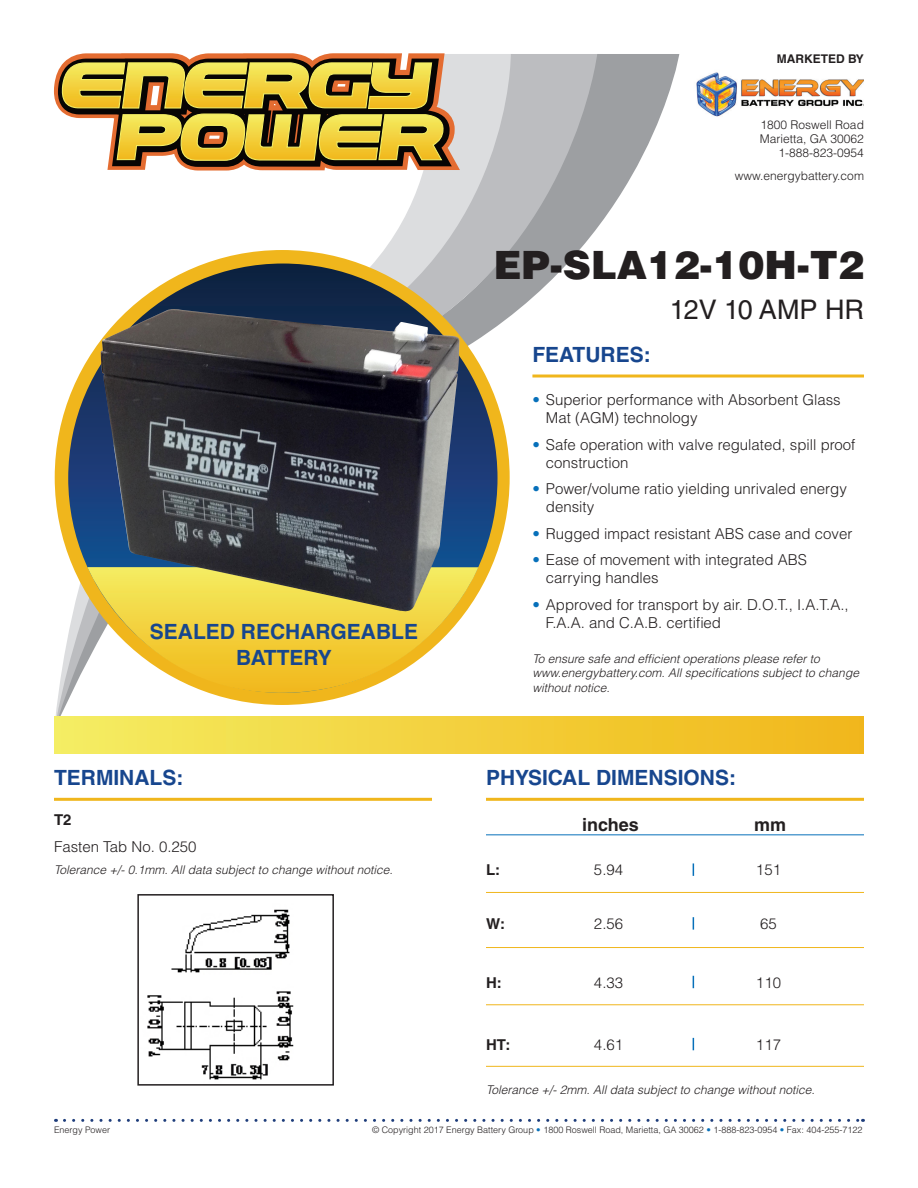
<style>
.page{position:relative;width:918px;height:1188px;background:#fff}
.page>*{position:absolute;margin:0;border:0;box-sizing:border-box;transform-origin:0 0}
.headline{font:900 39px "Helvetica LT Std";color:#231f20}
.Headline_Specs{font:27px "Helvetica LT Std";color:#231f20}
.Subhead{font:700 21px/25.2px "Helvetica LT Std";color:#17468e;text-align:center}
.t1{font:700 18px "Helvetica LT Std";color:#231f20}
.t2{font:300 15px/18px "Helvetica LT Std";color:#231f20}
.t3{font:700 15px "Helvetica LT Std";color:#231f20}
.Note{font:italic 300 12px/14.4px "Helvetica LT Std";color:#231f20}
.t4{font:300 12px/14.4px "Helvetica LT Std";color:#231f20;text-align:right}
.t5{font:700 12px "Helvetica LT Std";color:#231f20}
.t6{font:300 9px "Helvetica LT Std";color:#231f20}
.s1{color:#0770ba}
</style>
<div class="page">
<svg style="left:55px;top:54px;width:624px;height:662px"></svg>
<hr style="left:486px;top:798px;width:378px;height:3px;background:#f0b61c">
<hr style="left:54px;top:798px;width:378px;height:3px;background:#f0b61c">
<div style="left:55px;top:716px;width:809px;height:38px;background:linear-gradient(to right,#f4ed62,#f1b619)"></div>
<div style="left:55px;top:250px;width:455px;height:455px;background:#f0b61c;border-radius:50%"></div>
<svg style="left:68px;top:264px;width:430px;height:429px;background:#153361"></svg>
<svg style="left:87px;top:567px;width:391px;height:128px"></svg>
<hr style="left:532px;top:375px;width:332px;height:3px;background:#f0b61c">
<svg style="left:64px;top:1119px;width:799px;height:3px"></svg>
<svg style="left:54px;top:53px;width:406px;height:118px"></svg>
<svg style="left:58px;top:58px;width:394px;height:109px;background:#b09742"></svg>
<img style="left:696px;top:72px;width:168px;height:45px">
<hr style="left:486px;top:834px;width:378px;height:1px;background:#0770ba">
<hr style="left:486px;top:892px;width:378px;height:1px;background:#f0b61c">
<hr style="left:486px;top:947px;width:378px;height:1px;background:#f0b61c">
<hr style="left:486px;top:1004px;width:378px;height:1px;background:#f0b61c">
<hr style="left:486px;top:1066px;width:378px;height:1px;background:#f0b61c">
<svg style="left:693px;top:976px;width:1px;height:12px"></svg>
<svg style="left:693px;top:1038px;width:1px;height:12px"></svg>
<svg style="left:693px;top:917px;width:1px;height:13px"></svg>
<svg style="left:693px;top:863px;width:1px;height:13px"></svg>
<img style="left:101px;top:309px;width:359px;height:303px">
<img style="left:147px;top:909px;width:147px;height:171px">
<div style="left:137px;top:894px;width:197px;height:192px;border:2px solid #231f20"></div>
<p class="t5" style="left:777px;top:52px;width:89px">MARKETED BY</p>
<p class="Subhead" style="left:150px;top:619px;width:270px">SEALED RECHARGEABLE<br>BATTERY</p>
<p class="t4" style="left:760px;top:117px;width:106px">1800 Roswell Road<br>Marietta, GA 30062<br>1-888-823-0954</p>
<p class="t4" style="left:735px;top:169px;width:131px">www.energybattery.com</p>
<p class="headline" style="left:494px;top:239px;width:372px">EP-SLA12-10H-T2</p>
<p class="Headline_Specs" style="left:670px;top:294px;width:196px">12V 10 AMP HR</p>
<p class="Subhead" style="left:532px;top:341px;width:120px">FEATURES:</p>
<p class="t2" style="left:546px;top:391px;width:296px;text-indent:-14px"><span class="s1">•</span> Superior performance with Absorbent Glass<br>Mat (AGM) technology</p>
<p class="t2" style="left:546px;top:435px;width:311px;text-indent:-14px"><span class="s1">•</span> Safe operation with valve regulated, spill proof construction</p>
<p class="t2" style="left:546px;top:480px;width:302px;text-indent:-14px"><span class="s1">•</span> Power/volume ratio yielding unrivaled energy density</p>
<p class="t2" style="left:532px;top:524px;width:322px"><span class="s1">•</span> Rugged impact resistant ABS case and cover</p>
<p class="t2" style="left:546px;top:551px;width:262px;text-indent:-14px"><span class="s1">•</span> Ease of movement with integrated ABS carrying handles</p>
<p class="t2" style="left:546px;top:595px;width:304px;text-indent:-14px"><span class="s1">•</span> Approved for transport by air. D.O.T., I.A.T.A.,<br>F.A.A. and C.A.B. certified</p>
<p class="Note" style="left:532px;top:652px;width:328px">To ensure safe and efficient operations please refer to www.energybattery.com. All specifications subject to change without notice.</p>
<p class="Subhead" style="left:54px;top:765px;width:131px">TERMINALS:</p>
<p class="Subhead" style="left:486px;top:765px;width:252px">PHYSICAL DIMENSIONS:</p>
<p class="t3" style="left:54px;top:811px;width:19px">T2</p>
<p class="t2" style="left:54px;top:837px;width:144px">Fasten Tab No. 0.250</p>
<p class="Note" style="left:54px;top:863px;width:340px">Tolerance +/- 0.1mm. All data subject to change without notice.</p>
<p class="t1" style="left:582px;top:813px;width:58px">inches</p>
<p class="t1" style="left:754px;top:813px;width:34px">mm</p>
<p class="t3" style="left:486px;top:860px;width:16px">L:</p>
<p class="t2" style="left:594px;top:860px;width:31px">5.94</p>
<p class="t2" style="left:756px;top:860px;width:27px">151</p>
<p class="t3" style="left:486px;top:914px;width:21px">W:</p>
<p class="t2" style="left:594px;top:914px;width:31px">2.56</p>
<p class="t2" style="left:760px;top:914px;width:18px">65</p>
<p class="t3" style="left:486px;top:973px;width:17px">H:</p>
<p class="t2" style="left:594px;top:973px;width:31px">4.33</p>
<p class="t2" style="left:756px;top:973px;width:27px">110</p>
<p class="t3" style="left:486px;top:1035px;width:26px">HT:</p>
<p class="t2" style="left:594px;top:1035px;width:31px">4.61</p>
<p class="t2" style="left:756px;top:1035px;width:27px">117</p>
<p class="Note" style="left:486px;top:1083px;width:330px">Tolerance +/- 2mm. All data subject to change without notice.</p>
<p class="t6" style="left:54px;top:1124px;width:58px">Energy Power</p>
<p class="t6" style="left:372px;top:1124px;width:492px">© Copyright 2017 Energy Battery Group <span class="s1">•</span> 1800 Roswell Road, Marietta, GA 30062 <span class="s1">•</span> 1-888-823-0954 <span class="s1">•</span> Fax: 404-255-7122</p>
</div>
